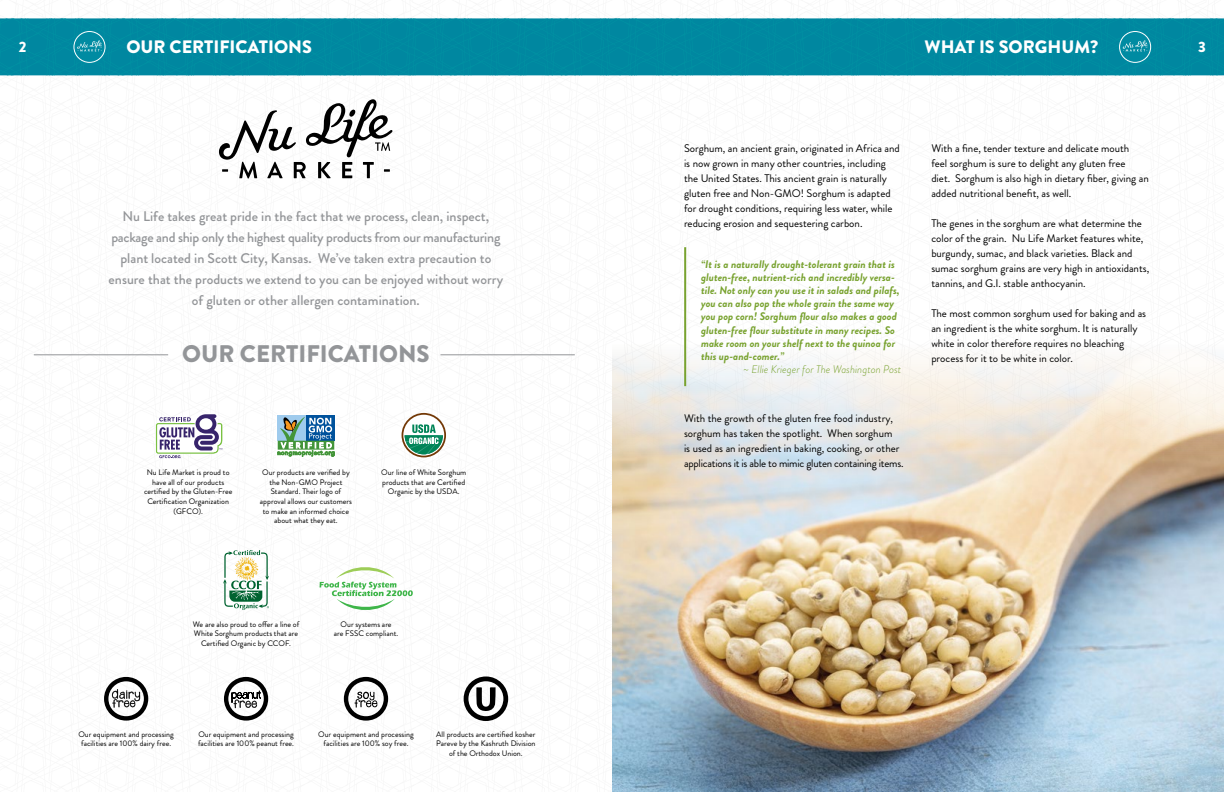
<style>
.page{position:relative;width:1224px;height:792px;background:#fff}
.page>*{position:absolute;margin:0;border:0;box-sizing:border-box;transform-origin:0 0}
.t1{font:900 24px "Brandon Grotesque";color:#939598}
.t2{font:900 18px "Brandon Grotesque";color:#fff}
.t3{font:900 15px "Brandon Grotesque";color:#fff}
.t4{font:500 14px/21px "Brandon Grotesque";color:#939598;text-align:center}
.t5{font:500 14px/21px "Brandon Grotesque";letter-spacing:-.02em;color:#939598;text-align:center}
.t6{font:11px/15px "Brandon Grotesque";color:#000}
.t7{font:italic 700 11px/13.2px "Brandon Grotesque";color:#78a22f}
.t8{font:italic 300 11px "Brandon Grotesque";color:#78a22f}
.t9{font:8px/9.6px "Brandon Grotesque";color:#000}
</style>
<div class="page">
<div style="left:0;top:18px;width:1224px;height:57px;background:#0087a0"></div>
<img style="left:612px;top:344px;width:612px;height:448px">
<svg style="left:219px;top:99px;width:174px;height:79px"></svg>
<hr style="left:34px;top:355px;width:134px;height:1px;background:#939598">
<hr style="left:440px;top:355px;width:135px;height:1px;background:#939598">
<svg style="left:104px;top:677px;width:44px;height:44px"></svg>
<svg style="left:277px;top:415px;width:58px;height:42px"></svg>
<div style="left:278px;top:415px;width:28px;height:26px;background:#9fcbed"></div>
<div style="left:306px;top:415px;width:28px;height:26px;background:#00529c"></div>
<svg style="left:278px;top:417px;width:56px;height:40px"></svg>
<svg style="left:224px;top:677px;width:44px;height:44px"></svg>
<svg style="left:402px;top:413px;width:44px;height:44px"></svg>
<svg style="left:344px;top:677px;width:44px;height:44px"></svg>
<svg style="left:464px;top:676px;width:44px;height:45px"></svg>
<svg style="left:319px;top:567px;width:94px;height:43px"></svg>
<svg style="left:156px;top:414px;width:66px;height:44px"></svg>
<svg style="left:223px;top:550px;width:46px;height:60px"></svg>
<div style="left:73px;top:30px;width:33px;height:34px;background:#008ba2;border-radius:50%"></div>
<svg style="left:73px;top:31px;width:33px;height:32px"></svg>
<div style="left:1118px;top:30px;width:34px;height:34px;background:#008ba2;border-radius:50%"></div>
<svg style="left:1119px;top:31px;width:32px;height:32px"></svg>
<hr style="left:684px;top:247px;width:2px;height:139px;background:#78a22f">
<p class="t2" style="left:126px;top:34px;width:187px">OUR CERTIFICATIONS</p>
<p class="t2" style="left:925px;top:34px;width:175px">WHAT IS SORGHUM?</p>
<p class="t3" style="left:19px;top:36px;width:9px">2</p>
<p class="t3" style="left:1198px;top:36px;width:9px">3</p>
<p class="t4" style="left:123px;top:206px;width:368px">Nu Life takes great pride in the fact that we process, clean, inspect,</p>
<p class="t5" style="left:111px;top:227px;width:391px">package and ship only the highest quality products from our manufacturing plant located in Scott City, Kansas. We’ve taken extra precaution to</p>
<p class="t4" style="left:109px;top:269px;width:396px">ensure that the products we extend to you can be enjoyed without worry of gluten or other allergen contamination.</p>
<p class="t1" style="left:182px;top:337px;width:249px">OUR CERTIFICATIONS</p>
<p class="t9" style="left:147px;top:468px;width:84px">Nu Life Market is proud to</p>
<p class="t9" style="left:152px;top:477px;width:74px">have all of our products</p>
<p class="t9" style="left:144px;top:487px;width:90px">certified by the Gluten-Free</p>
<p class="t9" style="left:147px;top:496px;width:83px">Certification Organization</p>
<p class="t9" style="left:173px;top:506px;width:31px">(GFCO).</p>
<p class="t9" style="left:262px;top:468px;width:89px">Our products are verified by</p>
<p class="t9" style="left:269px;top:477px;width:75px">the Non-GMO Project</p>
<p class="t9" style="left:271px;top:487px;width:72px">Standard. Their logo of</p>
<p class="t9" style="left:260px;top:496px;width:94px">approval allows our customers</p>
<p class="t9" style="left:263px;top:506px;width:88px">to make an informed choice</p>
<p class="t9" style="left:274px;top:516px;width:65px">about what they eat.</p>
<p class="t9" style="left:381px;top:468px;width:87px">Our line of White Sorghum</p>
<p class="t9" style="left:382px;top:477px;width:85px">products that are Certified</p>
<p class="t9" style="left:388px;top:487px;width:73px">Organic by the USDA.</p>
<p class="t9" style="left:193px;top:619px;width:108px">We are also proud to offer a line of<br>White Sorghum products that are</p>
<p class="t9" style="left:201px;top:638px;width:91px">Certified Organic by CCOF.</p>
<p class="t9" style="left:341px;top:619px;width:53px">Our systems are</p>
<p class="t9" style="left:334px;top:629px;width:66px">are FSSC compliant.</p>
<p class="t9" style="left:78px;top:729px;width:97px">Our equipment and processing</p>
<p class="t9" style="left:81px;top:739px;width:92px">facilities are 100% dairy free.</p>
<p class="t9" style="left:198px;top:729px;width:97px">Our equipment and processing</p>
<p class="t9" style="left:198px;top:739px;width:98px">facilities are 100% peanut free.</p>
<p class="t9" style="left:318px;top:729px;width:97px">Our equipment and processing</p>
<p class="t9" style="left:323px;top:739px;width:87px">facilities are 100% soy free.</p>
<p class="t9" style="left:436px;top:729px;width:101px">All products are certified kosher</p>
<p class="t9" style="left:436px;top:739px;width:101px">Pareve by the Kashruth Division</p>
<p class="t9" style="left:449px;top:748px;width:75px">of the Orthodox Union.</p>
<p class="t6" style="left:684px;top:141px;width:217px">Sorghum, an ancient grain, originated in Africa and is now grown in many other countries, including the United States. This ancient grain is naturally gluten free and Non-GMO! Sorghum is adapted for drought conditions, requiring less water, while reducing erosion and sequestering carbon.</p>
<p class="t7" style="left:701px;top:257px;width:200px">“It is a naturally drought-tolerant grain that is gluten-free, nutrient-rich and incredibly versa&shy;tile. Not only can you use it in salads and pilafs, you can also pop the whole grain the same way you pop corn! Sorghum flour also makes a good gluten-free flour substitute in many recipes. So make room on your shelf next to the quinoa for this up-and-comer.”</p>
<p class="t8" style="left:743px;top:362px;width:160px">~ Ellie Krieger for The Washington Post</p>
<p class="t6" style="left:684px;top:411px;width:210px">With the growth of the gluten free food industry,</p>
<p class="t6" style="left:684px;top:426px;width:221px">sorghum has taken the spotlight. When sorghum<br>is used as an ingredient in baking, cooking, or other applications it is able to mimic gluten containing items.</p>
<p class="t6" style="left:931px;top:141px;width:219px">With a fine, tender texture and delicate mouth<br>feel sorghum is sure to delight any gluten free<br>diet. Sorghum is also high in dietary fiber, giving an added nutritional benefit, as well.</p>
<p class="t6" style="left:931px;top:216px;width:219px">The genes in the sorghum are what determine the color of the grain. Nu Life Market features white, burgundy, sumac, and black varieties. Black and sumac sorghum grains are very high in antioxidants, tannins, and G.I. stable anthocyanin.</p>
<p class="t6" style="left:931px;top:306px;width:216px">The most common sorghum used for baking and as an ingredient is the white sorghum. It is naturally white in color therefore requires no bleaching process for it to be white in color.</p>
</div>
